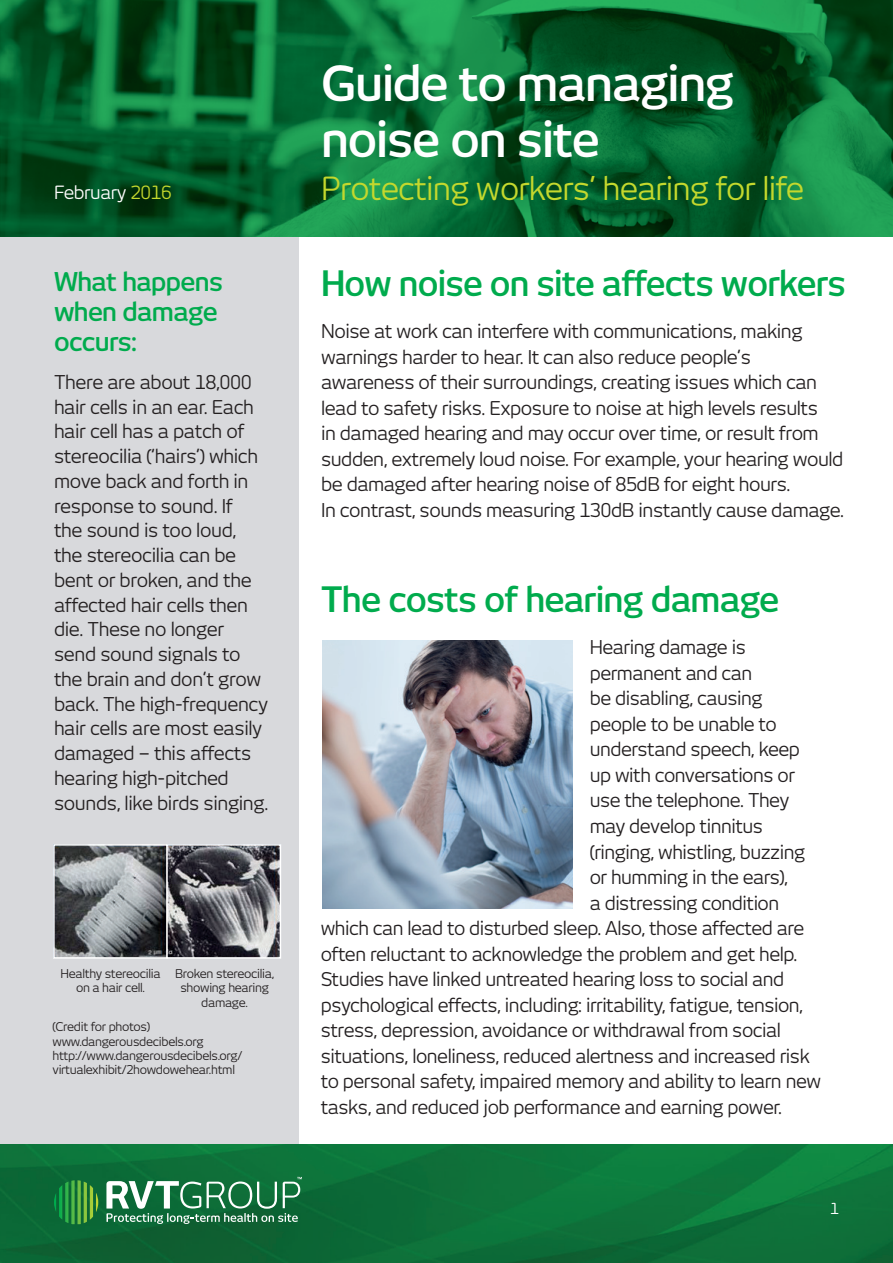
<style>
.page{position:relative;width:893px;height:1263px;background:#fff}
.page>*{position:absolute;margin:0;border:0;box-sizing:border-box;transform-origin:0 0}
.t1{font:600 48px/55.5px "New June";letter-spacing:-.025em;color:#fff}
.t2{font:600 34.5px "New June";letter-spacing:-.025em;color:#00ab4d}
.t3{font:31.5px "New June";letter-spacing:-.025em;color:#c4d82d}
.t4{font:600 25.5px/30px "New June";letter-spacing:-.025em;color:#00ab4d}
.t5{font:18.75px/24.8px "New June";letter-spacing:-.025em;color:#231f20}
.t6{font:18px "New June";letter-spacing:-.02em;color:#fff}
.t7{font:15px "New June";color:#fff}
.t8{font:12px/14.4px "New June";letter-spacing:-.025em;color:#231f20;text-align:center}
.s1{color:#c4d82d}
</style>
<div class="page">
<div style="left:0;top:226px;width:299px;height:918px;background:#d8d9dc"></div>
<img style="left:0;top:1144px;width:893px;height:119px">
<svg style="left:106px;top:1177px;width:196px;height:47px;background:#488e68"></svg>
<svg style="left:54px;top:1180px;width:44px;height:44px;background:#2d8b3b"></svg>
<img style="left:56px;top:847px;width:222px;height:109px">
<div style="left:53px;top:844px;width:115px;height:115px;border:2px solid #fff"></div>
<div style="left:166px;top:844px;width:115px;height:115px;border:2px solid #fff"></div>
<img style="left:0;top:0;width:893px;height:236px">
<img style="left:322px;top:641px;width:251px;height:268px">
<h1 class="t1" style="left:321px;top:55px;width:415px">Guide to managing noise on site</h1>
<p class="t6" style="left:54px;top:182px;width:119px">February <span class="s1">2016</span></p>
<h3 class="t3" style="left:321px;top:170px;width:485px">Protecting workers’ hearing for life</h3>
<h3 class="t4" style="left:54px;top:267px;width:171px">What happens when damage occurs:</h3>
<p class="t5" style="left:54px;top:369px;width:216px">There are about 18,000 hair cells in an ear. Each hair cell has a patch of stereocilia (‘hairs’) which move back and forth in response to sound. If<br>the sound is too loud, the stereocilia can be bent or broken, and the affected hair cells then die. These no longer send sound signals to the brain and don’t grow back. The high-frequency hair cells are most easily damaged – this affects hearing high-pitched sounds, like birds singing.</p>
<p class="t8" style="left:61px;top:966px;width:101px">Healthy stereocilia on a hair cell.</p>
<p class="t8" style="left:175px;top:966px;width:101px">Broken stereocilia, showing hearing damage.</p>
<p class="t8" style="left:53px;top:1019px;width:191px;text-align:left">(Credit for photos) www.dangerousdecibels.org http://www.dangerousdecibels.org/ virtualexhibit/2howdowehear.html</p>
<h2 class="t2" style="left:321px;top:263px;width:527px">How noise on site affects workers</h2>
<p class="t5" style="left:321px;top:318px;width:525px;line-height:25.5px">Noise at work can interfere with communications, making warnings harder to hear. It can also reduce people’s awareness of their surroundings, creating issues which can lead to safety risks. Exposure to noise at high levels results<br>in damaged hearing and may occur over time, or result from sudden, extremely loud noise. For example, your hearing would be damaged after hearing noise of 85dB for eight hours.<br>In contrast, sounds measuring 130dB instantly cause damage.</p>
<h2 class="t2" style="left:321px;top:580px;width:460px">The costs of hearing damage</h2>
<p class="t5" style="left:590px;top:635px;width:158px">Hearing damage is</p>
<p class="t5" style="left:590px;top:660px;width:164px">permanent and can</p>
<p class="t5" style="left:590px;top:686px;width:174px">be disabling, causing</p>
<p class="t5" style="left:590px;top:711px;width:189px">people to be unable to</p>
<p class="t5" style="left:590px;top:737px;width:212px">understand speech, keep</p>
<p class="t5" style="left:590px;top:762px;width:207px">up with conversations or</p>
<p class="t5" style="left:590px;top:788px;width:201px">use the telephone. They</p>
<p class="t5" style="left:590px;top:813px;width:175px">may develop tinnitus</p>
<p class="t5" style="left:590px;top:839px;width:217px">(ringing, whistling, buzzing</p>
<p class="t5" style="left:590px;top:864px;width:200px">or humming in the ears),</p>
<p class="t5" style="left:590px;top:890px;width:191px">a distressing condition</p>
<p class="t5" style="left:321px;top:915px;width:485px">which can lead to disturbed sleep. Also, those affected are</p>
<p class="t5" style="left:321px;top:941px;width:478px">often reluctant to acknowledge the problem and get help.</p>
<p class="t5" style="left:321px;top:966px;width:465px">Studies have linked untreated hearing loss to social and</p>
<p class="t5" style="left:321px;top:992px;width:484px">psychological effects, including: irritability, fatigue, tension,</p>
<p class="t5" style="left:321px;top:1017px;width:462px">stress, depression, avoidance or withdrawal from social</p>
<p class="t5" style="left:321px;top:1043px;width:491px">situations, loneliness, reduced alertness and increased risk</p>
<p class="t5" style="left:321px;top:1068px;width:502px">to personal safety, impaired memory and ability to learn new</p>
<p class="t5" style="left:321px;top:1094px;width:463px">tasks, and reduced job performance and earning power.</p>
<p class="t7" style="left:830px;top:1200px;width:10px">1</p>
</div>
